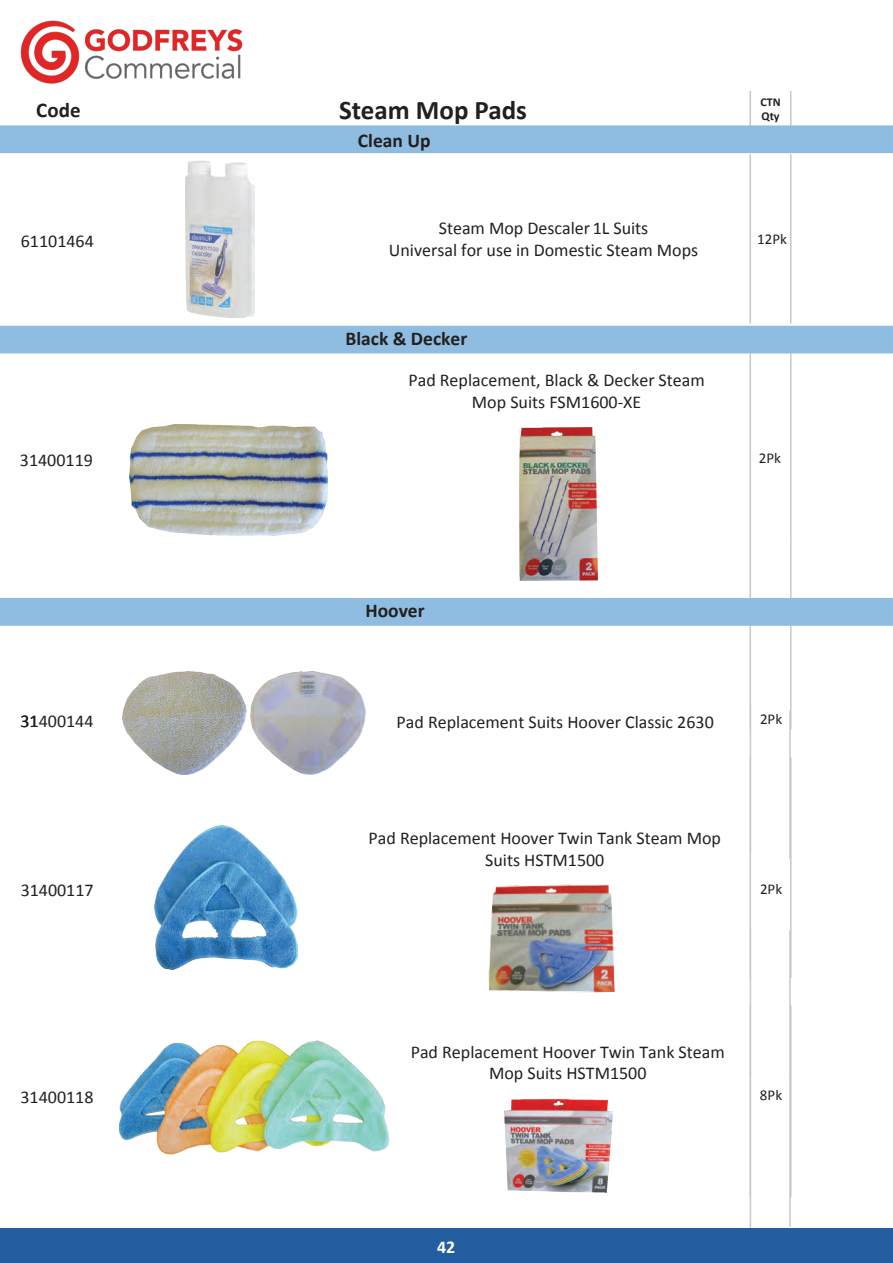
<style>
.page{position:relative;width:893px;height:1263px;background:#fff}
.page>*{position:absolute;margin:0;border:0;box-sizing:border-box;transform-origin:0 0}
.t1{font:700 27px "Calibri";color:#231f20}
.t2{font:700 21px "Calibri";color:#231f20}
.t3{font:700 19.5px "Calibri";color:#231f20}
.t4{font:18px/21.6px "Calibri";color:#231f20;text-align:center}
.t5{font:700 18px "Calibri";color:#fff}
.t6{font:15px "Calibri";color:#231f20}
.t7{font:700 12px/14.4px "Calibri";color:#231f20}
</style>
<div class="page">
<div style="left:0;top:1228px;width:893px;height:35px;background:#235ea1"></div>
<hr style="left:749px;top:91px;width:2px;height:35px;background:#cac8c7">
<hr style="left:790px;top:91px;width:1px;height:35px;background:#cac8c7">
<hr style="left:749px;top:154px;width:2px;height:169px;background:#cac8c7">
<hr style="left:790px;top:154px;width:1px;height:169px;background:#cac8c7">
<hr style="left:749px;top:351px;width:2px;height:187px;background:#cac8c7">
<hr style="left:790px;top:351px;width:1px;height:187px;background:#cac8c7">
<hr style="left:749px;top:538px;width:2px;height:191px;background:#cac8c7">
<hr style="left:790px;top:538px;width:1px;height:191px;background:#cac8c7">
<hr style="left:749px;top:757px;width:2px;height:221px;background:#cac8c7">
<hr style="left:790px;top:757px;width:1px;height:221px;background:#cac8c7">
<hr style="left:749px;top:1005px;width:2px;height:192px;background:#cac8c7">
<img style="left:186px;top:160px;width:69px;height:157px">
<img style="left:130px;top:424px;width:198px;height:111px">
<img style="left:519px;top:427px;width:79px;height:153px">
<div style="left:0;top:125px;width:893px;height:28px;background:#8fbce1"></div>
<div style="left:0;top:326px;width:893px;height:27px;background:#8fbce1"></div>
<div style="left:0;top:598px;width:893px;height:28px;background:#8fbce1"></div>
<img style="left:122px;top:672px;width:243px;height:102px">
<img style="left:154px;top:825px;width:144px;height:144px">
<img style="left:120px;top:1040px;width:270px;height:114px">
<img style="left:488px;top:884px;width:128px;height:109px">
<img style="left:505px;top:1099px;width:108px;height:93px">
<hr style="left:789px;top:710px;width:2px;height:149px;background:#cac8c7">
<hr style="left:750px;top:704px;width:1px;height:149px;background:#cac8c7">
<hr style="left:750px;top:928px;width:1px;height:149px;background:#cac8c7">
<hr style="left:789px;top:930px;width:2px;height:149px;background:#cac8c7">
<hr style="left:789px;top:1078px;width:2px;height:149px;background:#cac8c7">
<hr style="left:750px;top:1079px;width:1px;height:149px;background:#cac8c7">
<img style="left:20px;top:20px;width:223px;height:64px">
<p class="t2" style="left:36px;top:96px;width:46px">Code</p>
<p class="t1" style="left:339px;top:93px;width:189px">Steam Mop Pads</p>
<p class="t7" style="left:760px;top:95px;width:22px">CTN<br>Qty</p>
<p class="t4" style="left:21px;top:230px;width:75px">61101464</p>
<p class="t4" style="left:20px;top:449px;width:75px">31400119</p>
<p class="t3" style="left:358px;top:128px;width:74px">Clean Up</p>
<p class="t4" style="left:389px;top:218px;width:311px">Steam Mop Descaler 1L Suits<br>Universal for use in Domestic Steam Mops</p>
<p class="t3" style="left:345px;top:326px;width:123px">Black &amp; Decker</p>
<p class="t4" style="left:408px;top:369px;width:298px">Pad Replacement, Black &amp; Decker Steam<br>Mop Suits FSM1600-XE</p>
<p class="t6" style="left:757px;top:229px;width:31px">12Pk</p>
<p class="t6" style="left:759px;top:448px;width:24px">2Pk</p>
<p class="t3" style="left:365px;top:598px;width:61px">Hoover</p>
<p class="t4" style="left:21px;top:710px;width:20px">31</p>
<p class="t4" style="left:397px;top:712px;width:319px">Pad Replacement Suits Hoover Classic 2630</p>
<p class="t6" style="left:760px;top:710px;width:24px">2Pk</p>
<p class="t4" style="left:21px;top:710px;width:75px">31400144</p>
<p class="t4" style="left:21px;top:880px;width:75px">31400117</p>
<p class="t4" style="left:21px;top:1086px;width:75px">31400118</p>
<p class="t4" style="left:369px;top:827px;width:354px">Pad Replacement Hoover Twin Tank Steam Mop<br>Suits HSTM1500</p>
<p class="t6" style="left:760px;top:880px;width:24px">2Pk</p>
<p class="t4" style="left:411px;top:1041px;width:316px">Pad Replacement Hoover Twin Tank Steam<br>Mop Suits HSTM1500</p>
<p class="t6" style="left:760px;top:1085px;width:24px">8Pk</p>
<p class="t5" style="left:437px;top:1235px;width:20px">42</p>
</div>
